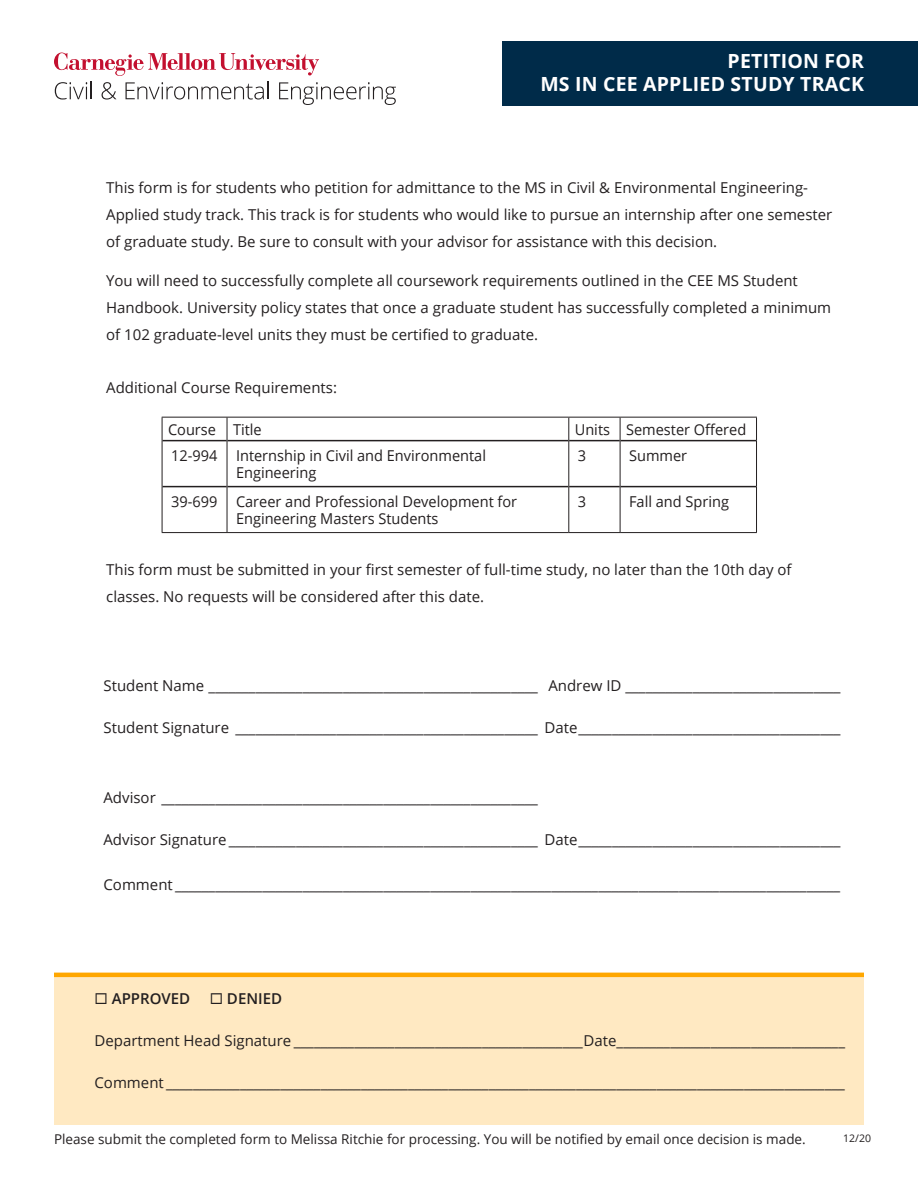
<style>
.page{position:relative;width:918px;height:1188px;background:#fff}
.page>*{position:absolute;margin:0;border:0;box-sizing:border-box;transform-origin:0 0}
.t1{font:700 19.5px/23.4px "Open Sans";letter-spacing:.01em;color:#fff;text-align:right}
.t2{font:15px/27px "Open Sans";color:#231f20}
.t3{font:600 15px "Open Sans";color:#231f20}
.t4{font:13.5px "Open Sans";color:#231f20}
.t5{font:10.5px "Open Sans";color:#231f20}
</style>
<div class="page">
<div style="left:54px;top:976px;width:810px;height:149px;background:#ffe9c2"></div>
<div style="left:502px;top:41px;width:416px;height:65px;background:#002b49"></div>
<svg style="left:54px;top:53px;width:342px;height:52px"></svg>
<hr style="left:162px;top:440px;width:65px;height:1px;background:#231f20">
<hr style="left:227px;top:440px;width:341px;height:1px;background:#231f20">
<hr style="left:569px;top:440px;width:51px;height:1px;background:#231f20">
<hr style="left:620px;top:440px;width:136px;height:1px;background:#231f20">
<hr style="left:162px;top:486px;width:65px;height:1px;background:#231f20">
<hr style="left:227px;top:486px;width:341px;height:1px;background:#231f20">
<hr style="left:569px;top:486px;width:51px;height:1px;background:#231f20">
<hr style="left:620px;top:486px;width:136px;height:1px;background:#231f20">
<hr style="left:162px;top:417px;width:65px;height:1px;background:#231f20">
<svg style="left:162px;top:418px;width:1px;height:23px"></svg>
<hr style="left:227px;top:417px;width:342px;height:1px;background:#231f20">
<svg style="left:227px;top:418px;width:1px;height:23px"></svg>
<hr style="left:569px;top:417px;width:51px;height:1px;background:#231f20">
<svg style="left:568px;top:418px;width:1px;height:23px"></svg>
<hr style="left:620px;top:417px;width:137px;height:1px;background:#231f20">
<svg style="left:620px;top:418px;width:1px;height:23px"></svg>
<svg style="left:756px;top:418px;width:1px;height:23px"></svg>
<hr style="left:162px;top:441px;width:1px;height:46px;background:#231f20">
<hr style="left:227px;top:441px;width:1px;height:46px;background:#231f20">
<hr style="left:568px;top:441px;width:1px;height:46px;background:#231f20">
<hr style="left:620px;top:441px;width:1px;height:46px;background:#231f20">
<hr style="left:756px;top:441px;width:1px;height:46px;background:#231f20">
<hr style="left:162px;top:487px;width:1px;height:45px;background:#231f20">
<hr style="left:227px;top:487px;width:1px;height:45px;background:#231f20">
<hr style="left:568px;top:487px;width:1px;height:45px;background:#231f20">
<hr style="left:620px;top:487px;width:1px;height:45px;background:#231f20">
<hr style="left:756px;top:487px;width:1px;height:45px;background:#231f20">
<hr style="left:162px;top:532px;width:65px;height:1px;background:#231f20">
<hr style="left:227px;top:532px;width:342px;height:1px;background:#231f20">
<hr style="left:569px;top:532px;width:51px;height:1px;background:#231f20">
<hr style="left:620px;top:532px;width:137px;height:1px;background:#231f20">
<hr style="left:54px;top:973px;width:810px;height:4px;background:#ffa700">
<p class="t1" style="left:540px;top:49px;width:325px">PETITION FOR<br>MS IN CEE APPLIED STUDY TRACK</p>
<p class="t2" style="left:106px;top:174px;width:728px">This form is for students who petition for admittance to the MS in Civil &amp; Environmental Engineering-<br>Applied study track. This track is for students who would like to pursue an internship after one semester of graduate study. Be sure to consult with your advisor for assistance with this decision.</p>
<p class="t2" style="left:106px;top:267px;width:727px">You will need to successfully complete all coursework requirements outlined in the CEE MS Student<br>Handbook. University policy states that once a graduate student has successfully completed a minimum of 102 graduate-level units they must be certified to graduate.</p>
<p class="t2" style="left:106px;top:373px;width:232px">Additional Course Requirements:</p>
<p class="t2" style="left:168px;top:415px;width:49px">Course</p>
<p class="t2" style="left:233px;top:415px;width:30px">Title</p>
<p class="t2" style="left:575px;top:415px;width:37px">Units</p>
<p class="t2" style="left:626px;top:415px;width:122px">Semester Offered</p>
<p class="t2" style="left:171px;top:442px;width:48px">12-994</p>
<p class="t2" style="left:236px;top:447px;width:252px;line-height:16.5px">Internship in Civil and Environmental<br>Engineering</p>
<p class="t2" style="left:578px;top:442px;width:10px">3</p>
<p class="t2" style="left:629px;top:442px;width:60px">Summer</p>
<p class="t2" style="left:171px;top:488px;width:48px">39-699</p>
<p class="t2" style="left:236px;top:493px;width:283px;line-height:16.5px">Career and Professional Development for<br>Engineering Masters Students</p>
<p class="t2" style="left:578px;top:488px;width:10px">3</p>
<p class="t2" style="left:629px;top:488px;width:101px">Fall and Spring</p>
<p class="t2" style="left:106px;top:556px;width:687px">This form must be submitted in your first semester of full-time study, no later than the 10th day of classes. No requests will be considered after this date.</p>
<p class="t2" style="left:104px;top:672px;width:739px">Student Name _________________________________________________ Andrew ID ________________________________</p>
<p class="t2" style="left:104px;top:714px;width:739px">Student Signature _____________________________________________ Date_______________________________________</p>
<p class="t2" style="left:104px;top:784px;width:436px">Advisor ________________________________________________________</p>
<p class="t2" style="left:104px;top:826px;width:739px">Advisor Signature ______________________________________________ Date_______________________________________</p>
<p class="t2" style="left:104px;top:871px;width:738px">Comment ___________________________________________________________________________________________________</p>
<p class="t3" style="left:94px;top:989px;width:97px">◻ APPROVED</p>
<p class="t3" style="left:210px;top:989px;width:74px">◻ DENIED</p>
<p class="t2" style="left:94px;top:1027px;width:752px">Department Head Signature ___________________________________________Date__________________________________</p>
<p class="t2" style="left:94px;top:1069px;width:752px">Comment _____________________________________________________________________________________________________</p>
<p class="t4" style="left:54px;top:1130px;width:753px">Please submit the completed form to Melissa Ritchie for processing. You will be notified by email once decision is made.</p>
<p class="t5" style="left:843px;top:1131px;width:29px">12/20</p>
</div>
